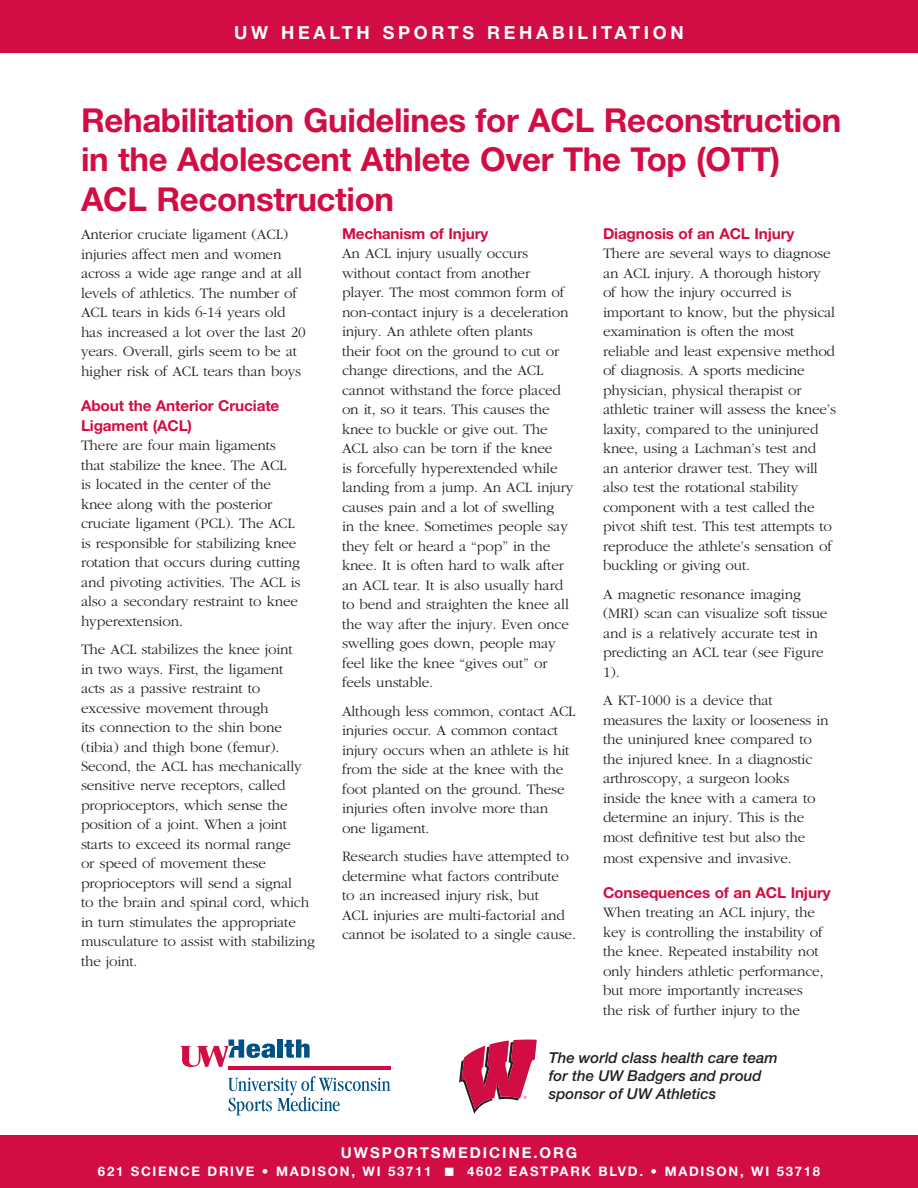
<style>
.page{position:relative;width:918px;height:1188px;background:#fff}
.page>*{position:absolute;margin:0;border:0;box-sizing:border-box;transform-origin:0 0}
.t1{font:700 33px/39.6px "Helvetica Neue LT Std";letter-spacing:-.01em;color:#d20d44}
.t2{font:700 18px "Helvetica Neue LT Std";letter-spacing:.205em;color:#fff}
.t3{font:300 15px/19.5px "Garamond";letter-spacing:-.01em;color:#231f20}
.t4{font:700 15px/19.5px "Helvetica Neue LT Std";letter-spacing:-.01em;color:#d20d44}
.t5{font:italic 500 15px/18px "Helvetica Neue LT Std";color:#231f20}
.t6{font:700 15px "Helvetica Neue LT Std";letter-spacing:.13em;color:#fff}
.t7{font:700 13.2px "Helvetica Neue LT Std";letter-spacing:.13em;color:#fff}
</style>
<div class="page">
<div style="left:0;top:0;width:918px;height:53px;background:#d20d44"></div>
<div style="left:0;top:1135px;width:918px;height:53px;background:#d20d44"></div>
<hr style="left:228px;top:1066px;width:162px;height:4px;background:#d20d44">
<div style="left:277px;top:1040px;width:6px;height:18px;background:#005187"></div>
<svg style="left:284px;top:1040px;width:26px;height:18px"></svg>
<svg style="left:180px;top:1040px;width:95px;height:27px"></svg>
<svg style="left:228px;top:1076px;width:163px;height:39px"></svg>
<svg style="left:459px;top:1040px;width:78px;height:74px"></svg>
<p class="t2" style="left:234px;top:22px;width:451px">UW HEALTH SPORTS REHABILITATION</p>
<h1 class="t1" style="left:81px;top:99px;width:762px">Rehabilitation Guidelines for ACL Reconstruction in the Adolescent Athlete Over The Top (OTT)<br>ACL Reconstruction</h1>
<p class="t3" style="left:81px;top:225px;width:226px">Anterior cruciate ligament (ACL) injuries affect men and women across a wide age range and at all levels of athletics. The number of<br>ACL tears in kids 6-14 years old has increased a lot over the last 20 years. Overall, girls seem to be at higher risk of ACL tears than boys</p>
<p class="t4" style="left:81px;top:396px;width:200px">About the Anterior Cruciate<br>Ligament (ACL)</p>
<p class="t3" style="left:81px;top:436px;width:221px">There are four main ligaments that stabilize the knee. The ACL<br>is located in the center of the knee along with the posterior cruciate ligament (PCL). The ACL is responsible for stabilizing knee rotation that occurs during cutting and pivoting activities. The ACL is also a secondary restraint to knee hyperextension.</p>
<p class="t3" style="left:81px;top:640px;width:236px">The ACL stabilizes the knee joint<br>in two ways. First, the ligament<br>acts as a passive restraint to excessive movement through<br>its connection to the shin bone (tibia) and thigh bone (femur).<br>Second, the ACL has mechanically sensitive nerve receptors, called proprioceptors, which sense the position of a joint. When a joint starts to exceed its normal range<br>or speed of movement these proprioceptors will send a signal<br>to the brain and spinal cord, which in turn stimulates the appropriate musculature to assist with stabilizing the joint.</p>
<p class="t4" style="left:603px;top:223px;width:193px">Diagnosis of an ACL Injury</p>
<p class="t3" style="left:603px;top:244px;width:235px">There are several ways to diagnose an ACL injury. A thorough history of how the injury occurred is important to know, but the physical examination is often the most reliable and least expensive method of diagnosis. A sports medicine physician, physical therapist or athletic trainer will assess the knee’s laxity, compared to the uninjured knee, using a Lachman’s test and<br>an anterior drawer test. They will also test the rotational stability component with a test called the pivot shift test. This test attempts to reproduce the athlete’s sensation of buckling or giving out.</p>
<p class="t3" style="left:603px;top:585px;width:226px">A magnetic resonance imaging (MRI) scan can visualize soft tissue and is a relatively accurate test in predicting an ACL tear (see Figure<br>1).</p>
<p class="t3" style="left:603px;top:691px;width:227px">A KT-1000 is a device that measures the laxity or looseness in the uninjured knee compared to the injured knee. In a diagnostic arthroscopy, a surgeon looks inside the knee with a camera to determine an injury. This is the most definitive test but also the</p>
<p class="t3" style="left:603px;top:849px;width:190px">most expensive and invasive.</p>
<p class="t4" style="left:603px;top:883px;width:229px">Consequences of an ACL Injury</p>
<p class="t3" style="left:603px;top:903px;width:222px">When treating an ACL injury, the key is controlling the instability of the knee. Repeated instability not only hinders athletic performance, but more importantly increases the risk of further injury to the</p>
<p class="t4" style="left:342px;top:223px;width:148px">Mechanism of Injury</p>
<p class="t3" style="left:342px;top:244px;width:233px">An ACL injury usually occurs without contact from another player. The most common form of non-contact injury is a deceleration injury. An athlete often plants<br>their foot on the ground to cut or change directions, and the ACL cannot withstand the force placed on it, so it tears. This causes the knee to buckle or give out. The<br>ACL also can be torn if the knee<br>is forcefully hyperextended while landing from a jump. An ACL injury causes pain and a lot of swelling<br>in the knee. Sometimes people say they felt or heard a “pop” in the knee. It is often hard to walk after an ACL tear. It is also usually hard to bend and straighten the knee all the way after the injury. Even once swelling goes down, people may feel like the knee “gives out” or feels unstable.</p>
<p class="t3" style="left:342px;top:702px;width:235px">Although less common, contact ACL injuries occur. A common contact injury occurs when an athlete is hit from the side at the knee with the foot planted on the ground. These injuries often involve more than one ligament.</p>
<p class="t3" style="left:342px;top:847px;width:235px">Research studies have attempted to determine what factors contribute<br>to an increased injury risk, but<br>ACL injuries are multi-factorial and cannot be isolated to a single cause.</p>
<p class="t5" style="left:549px;top:1049px;width:230px">The world class health care team for the UW Badgers and proud sponsor of UW Athletics</p>
<p class="t6" style="left:341px;top:1143px;width:238px">UWSPORTSMEDICINE.ORG</p>
<p class="t7" style="left:98px;top:1163px;width:724px">621 SCIENCE DRIVE • MADISON, WI 53711 ■ 4602 EASTPARK BLVD. • MADISON, WI 53718</p>
</div>
